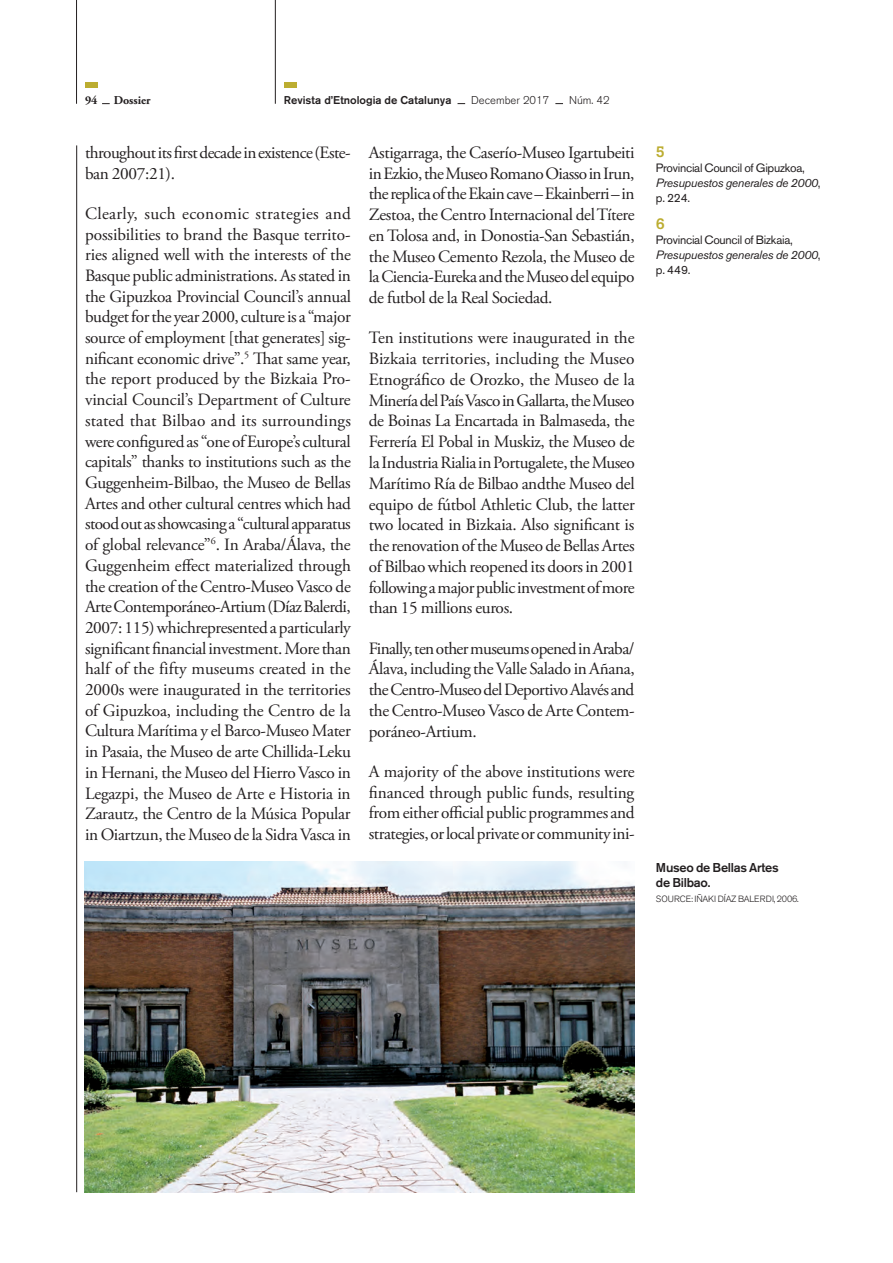
<style>
.page{position:relative;width:893px;height:1263px;background:#fff}
.page>*{position:absolute;margin:0;border:0;box-sizing:border-box;transform-origin:0 0}
.t1{font:17.25px/20.7px "Adobe Garamond Pro";letter-spacing:-.025em;color:#231f20;text-align:justify}
.t2{font:500 15px "Boton";color:#bcad31}
.t3{font:500 12.75px/15px "Akzidenz Grotesk BE";letter-spacing:-.02em;color:#231f20}
.t4{font:12px/15px "Akzidenz Grotesk BE";letter-spacing:-.02em;color:#231f20}
.t5{font:700 12px "Adobe Garamond Pro";color:#231f20}
.t6{font:500 11.25px "Akzidenz Grotesk BE";color:#231f20}
.t7{font:300 11.25px "Akzidenz Grotesk BE";color:#231f20}
.t8{font:300 9px "Akzidenz Grotesk BE";letter-spacing:-.02em;color:#231f20}
.s1{font-style:italic}
</style>
<div class="page">
<img style="left:84px;top:861px;width:551px;height:331px">
<hr style="left:275px;top:0;width:1px;height:104px;background:#231f20">
<hr style="left:76px;top:0;width:1px;height:104px;background:#231f20">
<hr style="left:76px;top:145px;width:1px;height:1047px;background:#231f20">
<div style="left:85px;top:82px;width:12px;height:6px;background:#bcad31"></div>
<div style="left:284px;top:82px;width:12px;height:6px;background:#bcad31"></div>
<p class="t5" style="left:85px;top:93px;width:14px">94</p>
<p class="t5" style="left:114px;top:93px;width:39px">Dossier</p>
<p class="t6" style="left:284px;top:93px;width:169px">Revista d’Etnologia de Catalunya</p>
<p class="t7" style="left:471px;top:94px;width:80px">December 2017</p>
<p class="t7" style="left:569px;top:94px;width:42px">Núm. 42</p>
<p class="t1" style="left:85px;top:143px;width:267px">throughout its first decade in existence (Este&shy;ban 2007:21).</p>
<p class="t1" style="left:85px;top:204px;width:267px">Clearly, such economic strategies and possibilities to brand the Basque territo&shy;ries aligned well with the interests of the Basque public administrations. As stated in the Gipuzkoa Provincial Council’s annual budget for the year 2000, culture is a “major source of employment [that generates] sig&shy;nificant economic drive”.<sup>5</sup> That same year, the report produced by the Bizkaia Pro&shy;vincial Council’s Department of Culture stated that Bilbao and its surroundings were configured as “one of Europe’s cultural capitals” thanks to institutions such as the Guggenheim-Bilbao, the Museo de Bellas Artes and other cultural centres which had stood out as showcasing a “cultural apparatus of global relevance”<sup>6</sup>. In Araba/Álava, the Guggenheim effect materialized through the creation of the Centro-Museo Vasco de Arte Contemporáneo-Artium (Díaz Balerdi, 2007: 115) whichrepresented a particularly significant financial investment. More than half of the fifty museums created in the 2000s were inaugurated in the territories of Gipuzkoa, including the Centro de la Cultura Marítima y el Barco-Museo Mater in Pasaia, the Museo de arte Chillida-Leku in Hernani, the Museo del Hierro Vasco in Legazpi, the Museo de Arte e Historia in Zarautz, the Centro de la Música Popular in Oiartzun, the Museo de la Sidra Vasca in</p>
<p class="t1" style="left:369px;top:143px;width:267px">Astigarraga, the Caserío-Museo Igartubeiti in Ezkio, the Museo Romano Oiasso in Irun, the replica of the Ekain cave – Ekainberri – in Zestoa, the Centro Internacional del Títere en Tolosa and, in Donostia-San Sebastián, the Museo Cemento Rezola, the Museo de la Ciencia-Eureka and the Museo del equipo de futbol de la Real Sociedad.</p>
<p class="t1" style="left:369px;top:328px;width:268px">Ten institutions were inaugurated in the Bizkaia territories, including the Museo Etnográfico de Orozko, the Museo de la Minería del País Vasco in Gallarta, the Museo de Boinas La Encartada in Balmaseda, the Ferrería El Pobal in Muskiz, the Museo de la Industria Rialia in Portugalete, the Museo Marítimo Ría de Bilbao andthe Museo del equipo de fútbol Athletic Club, the latter two located in Bizkaia. Also significant is the renovation of the Museo de Bellas Artes of Bilbao which reopened its doors in 2001 following a major public investment of more than 15 millions euros.</p>
<p class="t1" style="left:369px;top:638px;width:267px">Finally, ten other museums opened in Araba/ Álava, including the Valle Salado in Añana, the Centro-Museo del Deportivo Alavés and the Centro-Museo Vasco de Arte Contem&shy;poráneo-Artium.</p>
<p class="t1" style="left:369px;top:761px;width:267px">A majority of the above institutions were financed through public funds, resulting from either official public programmes and strategies, or local private or community ini-</p>
<p class="t2" style="left:656px;top:143px;width:11px">5</p>
<p class="t4" style="left:656px;top:160px;width:166px">Provincial Council of Gipuzkoa,<br><span class="s1">Presupuestos generales de 2000</span>, p. 224.</p>
<p class="t2" style="left:656px;top:215px;width:11px">6</p>
<p class="t4" style="left:656px;top:233px;width:166px">Provincial Council of Bizkaia,<br><span class="s1">Presupuestos generales de 2000</span>, p. 449.</p>
<p class="t3" style="left:656px;top:859px;width:124px">Museo de Bellas Artes de Bilbao.</p>
<p class="t8" style="left:656px;top:893px;width:144px">SOURCE: IÑAKI DÍAZ BALERDI, 2006.</p>
</div>
